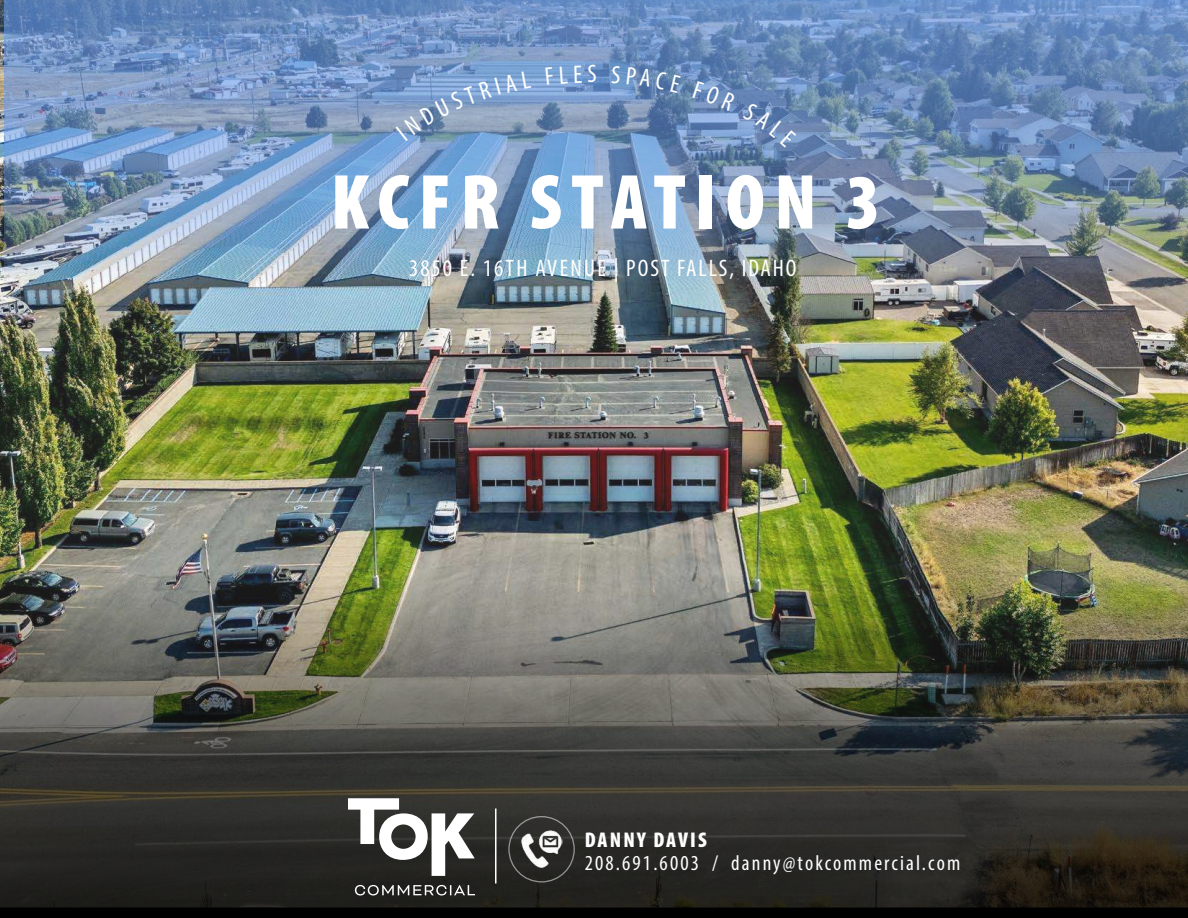
<style>
.page{position:relative;width:1188px;height:918px;background:#fff}
.page>*{position:absolute;margin:0;border:0;box-sizing:border-box;transform-origin:0 0}
.t1{font:900 condensed 78.75px "Myriad Pro";letter-spacing:.12em;color:#fff}
.t2{font:condensed 25.5px "Myriad Pro";color:#fff}
.t3{font:condensed 24px "Myriad Pro";letter-spacing:.08em;color:#fff}
.t4{font:condensed 21.45px "Myriad Pro";letter-spacing:.1em;color:#fff}
.t5{font:900 condensed 21.45px "Myriad Pro";letter-spacing:.1em;color:#fff}
</style>
<div class="page">
<img style="left:0;top:0;width:1188px;height:577px">
<img style="left:0;top:577px;width:1188px;height:331px">
<img style="left:4px;top:0;width:1184px;height:285px">
<svg style="left:355px;top:885px;width:120px;height:11px"></svg>
<svg style="left:348px;top:798px;width:127px;height:78px"></svg>
<img style="left:521px;top:830px;width:41px;height:39px">
<div style="left:508px;top:816px;width:67px;height:67px;border:1px solid #fff;border-radius:50%"></div>
<div style="left:0;top:908px;width:1188px;height:10px;background:#000"></div>
<hr style="left:495px;top:808px;width:1px;height:76px;background:#fff">
<svg style="left:396px;top:71px;width:135px;height:70px;background:#809fc5"></svg>
<svg style="left:545px;top:67px;width:9px;height:18px"></svg>
<svg style="left:560px;top:66px;width:8px;height:18px"></svg>
<svg style="left:574px;top:65px;width:8px;height:18px"></svg>
<svg style="left:612px;top:66px;width:8px;height:18px"></svg>
<svg style="left:627px;top:67px;width:54px;height:26px"></svg>
<svg style="left:693px;top:81px;width:43px;height:30px"></svg>
<svg style="left:743px;top:103px;width:54px;height:45px;background:#6b89b7"></svg>
<p class="t2" style="left:587px;top:59px;width:11px">S</p>
<h1 class="t1" style="left:331px;top:152px;width:551px">KCFR STATION 3</h1>
<p class="t3" style="left:409px;top:254px;width:389px">3850 E. 16TH AVENUE | POST FALLS, IDAHO</p>
<p class="t5" style="left:585px;top:826px;width:123px">DANNY DAVIS</p>
<p class="t4" style="left:585px;top:850px;width:377px">208.691.6003 / danny@tokcommercial.com</p>
</div>
